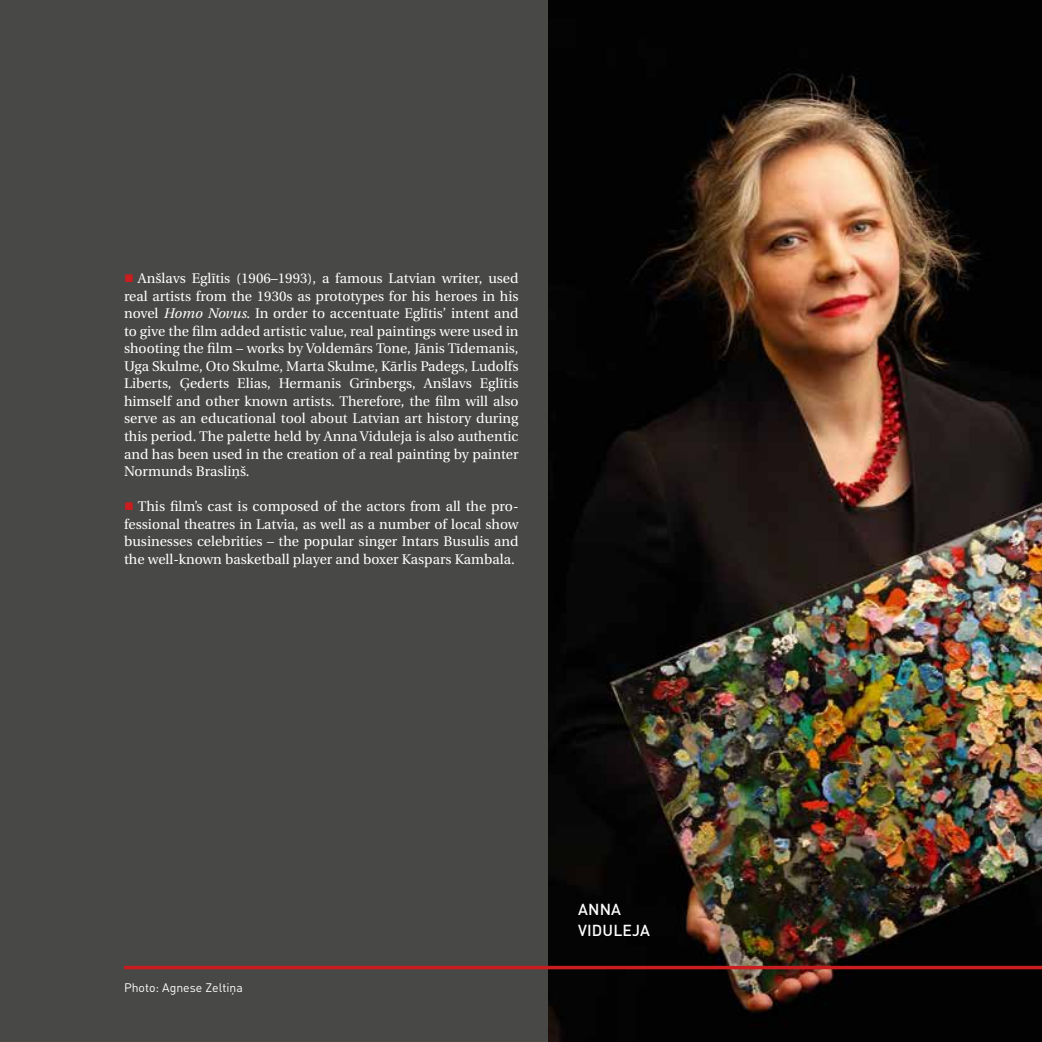
<style>
.page{position:relative;width:1042px;height:1042px;background:#484847}
.page>*{position:absolute;margin:0;border:0;box-sizing:border-box;transform-origin:0 0}
.t1{font:500 15.75px/21px "DIN Pro";letter-spacing:.01em;color:#fff}
.t2{font:14px/17.5px "Utopia CE";color:#fff;text-align:justify}
.t3{font:12.25px "DIN Pro";color:#fff}
.s1{color:#ca1d20}
.s2{font-style:italic}
</style>
<div class="page">
<img style="left:548px;top:0;width:494px;height:1042px">
<hr style="left:124px;top:966px;width:918px;height:3px;background:#ca1d20">
<p class="t2" style="left:124px;top:270px;width:396px"><span class="s1">■</span> Anšlavs Eglītis (1906–1993), a famous Latvian writer, used real artists from the 1930s as prototypes for his heroes in his novel <span class="s2">Homo Novus</span>. In order to accentuate Eglītis’ intent and to give the film added artistic value, real paintings were used in shooting the film – works by Voldemārs Tone, Jānis Tīdemanis, Uga Skulme, Oto Skulme, Marta Skulme, Kārlis Padegs, Ludolfs Liberts, Ģederts Elias, Hermanis Grīnbergs, Anšlavs Eglītis himself and other known artists. Therefore, the film will also serve as an educational tool about Latvian art history during this period. The palette held by Anna Viduleja is also authentic and has been used in the creation of a real painting by painter Normunds Brasliņš.</p>
<p class="t2" style="left:124px;top:497px;width:396px"><span class="s1">■</span> This film’s cast is composed of the actors from all the pro&shy;fessional theatres in Latvia, as well as a number of local show businesses celebrities – the popular singer Intars Busulis and the well-known basketball player and boxer Kaspars Kambala.</p>
<p class="t3" style="left:124px;top:979px;width:120px">Photo: Agnese Zeltiņa</p>
<p class="t1" style="left:578px;top:898px;width:73px">ANNA<br>VIDULEJA</p>
</div>
